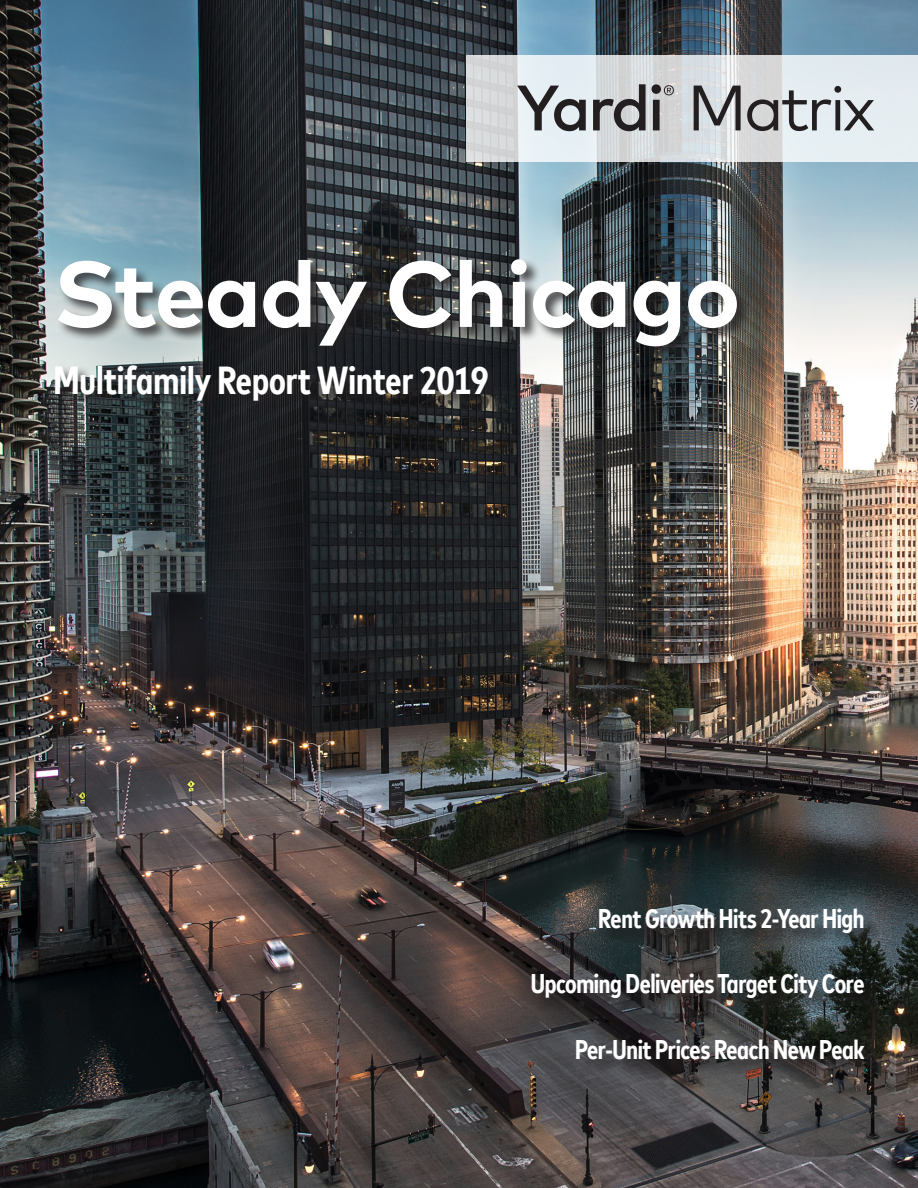
<style>
.page{position:relative;width:918px;height:1188px;background:#fff}
.page>*{position:absolute;margin:0;border:0;box-sizing:border-box;transform-origin:0 0}
.t1{font:700 93px "Mark Offc Pro";letter-spacing:-.02em;color:#fff}
.t2{font:700 condensed 39px "Mark Offc Pro";color:#fff}
.t3{font:700 condensed 27px "Mark Offc Pro";letter-spacing:-.015em;color:#fff}
</style>
<div class="page">
<img style="left:0;top:0;width:918px;height:1188px">
<svg style="left:466px;top:55px;width:452px;height:107px;background:#dde2e5"></svg>
<div style="left:534px;top:912px;width:349px;height:165px;background:#231f20;opacity:.75"></div>
<div style="left:53px;top:258px;width:699px;height:157px;background:#231f20;opacity:.75"></div>
<svg style="left:517px;top:86px;width:69px;height:45px;background:#9fa3a7"></svg>
<svg style="left:593px;top:84px;width:53px;height:47px;background:#8e8f90"></svg>
<svg style="left:652px;top:84px;width:22px;height:46px"></svg>
<svg style="left:694px;top:86px;width:47px;height:44px;background:#919295"></svg>
<svg style="left:747px;top:86px;width:127px;height:45px;background:#afb2b5"></svg>
<p class="t1" style="left:53px;top:223px;width:689px">Steady Chicago</p>
<p class="t2" style="left:53px;top:351px;width:436px">Multifamily Report Winter 2019</p>
<p class="t3" style="left:598px;top:899px;width:268px">Rent Growth Hits 2-Year High</p>
<p class="t3" style="left:531px;top:964px;width:335px">Upcoming Deliveries Target City Core</p>
<p class="t3" style="left:575px;top:1029px;width:291px">Per-Unit Prices Reach New Peak</p>
</div>
